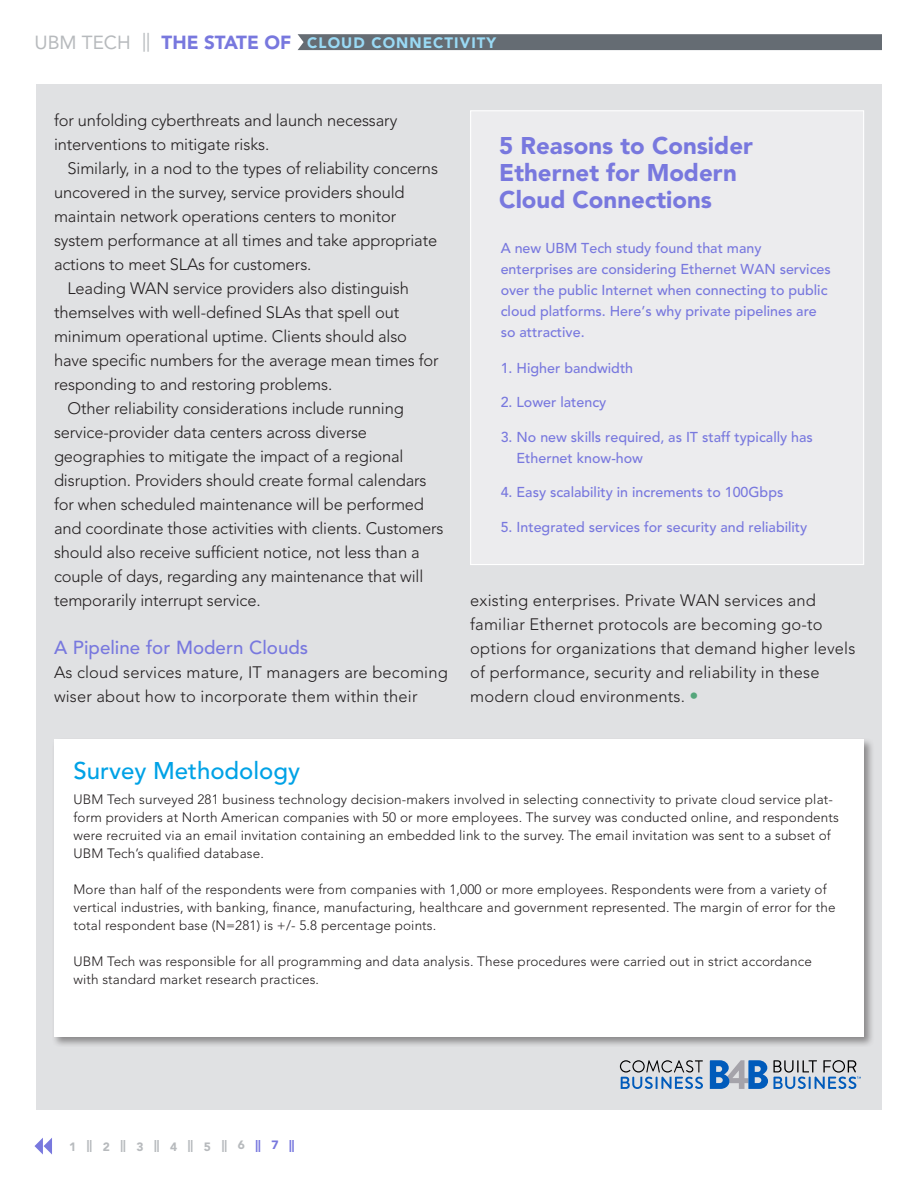
<style>
.page{position:relative;width:918px;height:1188px;background:#fff}
.page>*{position:absolute;margin:0;border:0;box-sizing:border-box;transform-origin:0 0}
._5_Author_Paragraph{font:900 24px/27px "Avenir LT Std";color:#7878de}
._4b_sidebar3_16pt_he{font:500 24px "Avenir LT Std";color:#01a2e6}
._5_top_banner_text{font:900 18.9px "Avenir LT Std";color:#7878de}
._2_subhead{font:500 18.75px "Avenir LT Std";color:#7878de}
._1_text_NO_indent{font:300 16.5px/24px "Avenir LT Std";letter-spacing:-.01em;color:#231f20}
._1_text_NO_indent-2{font:300 16.5px/24px "Avenir LT Std";letter-spacing:.01em;color:#231f20}
._5_top_banner_text-2{font:900 15px "Avenir LT Std";letter-spacing:.07em;color:#9adaf5}
._4_Sidebar_text{font:500 14.25px/21px "Avenir LT Std";color:#7878de}
._4b_sidebar3_text{font:300 13.5px/18px "Avenir LT Std";letter-spacing:.01em;color:#231f20}
._5_page_numbers{font:900 12px "Avenir LT Std";color:#b7babd}
.s1{font-weight:400;color:#b7babd}
.s2{font-weight:400;font-size:18px;color:#55a67b}
.s3{color:#7878de}
</style>
<div class="page">
<div style="left:36px;top:84px;width:846px;height:1026px;background:#e0e1e3"></div>
<svg style="left:34px;top:1138px;width:18px;height:17px"></svg>
<div style="left:298px;top:34px;width:584px;height:16px;background:#656c73"></div>
<svg style="left:620px;top:1060px;width:83px;height:29px"></svg>
<svg style="left:710px;top:1060px;width:151px;height:29px"></svg>
<div style="left:471px;top:111px;width:393px;height:454px;background:#ececee"></div>
<div style="left:52px;top:737px;width:823px;height:310px;background:#231f20;opacity:.45"></div>
<div style="left:54px;top:740px;width:810px;height:297px;background:#fff"></div>
<p class="_5_top_banner_text" style="left:34px;top:31px;width:258px"><span class="s1">UBM TECH ||</span> THE STATE OF</p>
<p class="_5_top_banner_text-2" style="left:307px;top:34px;width:190px">CLOUD CONNECTIVITY</p>
<p class="_1_text_NO_indent" style="left:54px;top:108px;width:345px">for unfolding cyberthreats and launch necessary interventions to mitigate risks.</p>
<p class="_1_text_NO_indent" style="left:54px;top:156px;width:386px;text-indent:14px">Similarly, in a nod to the types of reliability concerns uncovered in the survey, service providers should maintain network operations centers to monitor system performance at all times and take appropriate actions to meet SLAs for customers.</p>
<p class="_1_text_NO_indent" style="left:54px;top:276px;width:386px;text-indent:14px">Leading WAN service providers also distinguish themselves with well-defined SLAs that spell out minimum operational uptime. Clients should also have specific numbers for the average mean times for responding to and restoring problems.</p>
<p class="_1_text_NO_indent" style="left:54px;top:396px;width:391px;text-indent:14px">Other reliability considerations include running service-provider data centers across diverse geographies to mitigate the impact of a regional disruption. Providers should create formal calendars for when scheduled maintenance will be performed and coordinate those activities with clients. Customers should also receive sufficient notice, not less than a couple of days, regarding any maintenance that will temporarily interrupt service.</p>
<p class="_2_subhead" style="left:54px;top:637px;width:256px">A Pipeline for Modern Clouds</p>
<p class="_1_text_NO_indent-2" style="left:54px;top:660px;width:395px">As cloud services mature, IT managers are becoming wiser about how to incorporate them within their</p>
<p class="_5_Author_Paragraph" style="left:499px;top:132px;width:255px">5 Reasons to Consider<br>Ethernet for Modern<br>Cloud Connections</p>
<p class="_4_Sidebar_text" style="left:501px;top:237px;width:332px">A new UBM Tech study found that many enterprises are considering Ethernet WAN services over the public Internet when connecting to public cloud platforms. Here’s why private pipelines are so attractive.</p>
<p class="_4_Sidebar_text" style="left:501px;top:357px;width:134px">1. Higher bandwidth</p>
<p class="_4_Sidebar_text" style="left:501px;top:392px;width:107px">2. Lower latency</p>
<p class="_4_Sidebar_text" style="left:517px;top:426px;width:298px;text-indent:-16px">3. No new skills required, as IT staff typically has<br>Ethernet know-how</p>
<p class="_4_Sidebar_text" style="left:501px;top:482px;width:284px">4. Easy scalability in increments to 100Gbps</p>
<p class="_4_Sidebar_text" style="left:501px;top:516px;width:308px">5. Integrated services for security and reliability</p>
<p class="_1_text_NO_indent-2" style="left:470px;top:588px;width:387px">existing enterprises. Private WAN services and familiar Ethernet protocols are becoming go-to options for organizations that demand higher levels of performance, security and reliability in these modern cloud environments. <span class="s2">•</span></p>
<p class="_4b_sidebar3_16pt_he" style="left:74px;top:757px;width:228px">Survey Methodology</p>
<p class="_4b_sidebar3_text" style="left:74px;top:791px;width:767px">UBM Tech surveyed 281 business technology decision-makers involved in selecting connectivity to private cloud service plat&shy;form providers at North American companies with 50 or more employees. The survey was conducted online, and respondents were recruited via an email invitation containing an embedded link to the survey. The email invitation was sent to a subset of UBM Tech’s qualified database.</p>
<p class="_4b_sidebar3_text" style="left:74px;top:881px;width:764px">More than half of the respondents were from companies with 1,000 or more employees. Respondents were from a variety of vertical industries, with banking, finance, manufacturing, healthcare and government represented. The margin of error for the total respondent base (N=281) is +/- 5.8 percentage points.</p>
<p class="_4b_sidebar3_text" style="left:74px;top:953px;width:740px">UBM Tech was responsible for all programming and data analysis. These procedures were carried out in strict accordance with standard market research practices.</p>
<p class="_5_page_numbers" style="left:69px;top:1138px;width:227px">1 || 2 || 3 || 4 || 5 || 6 <span class="s3">|| 7 ||</span></p>
</div>
